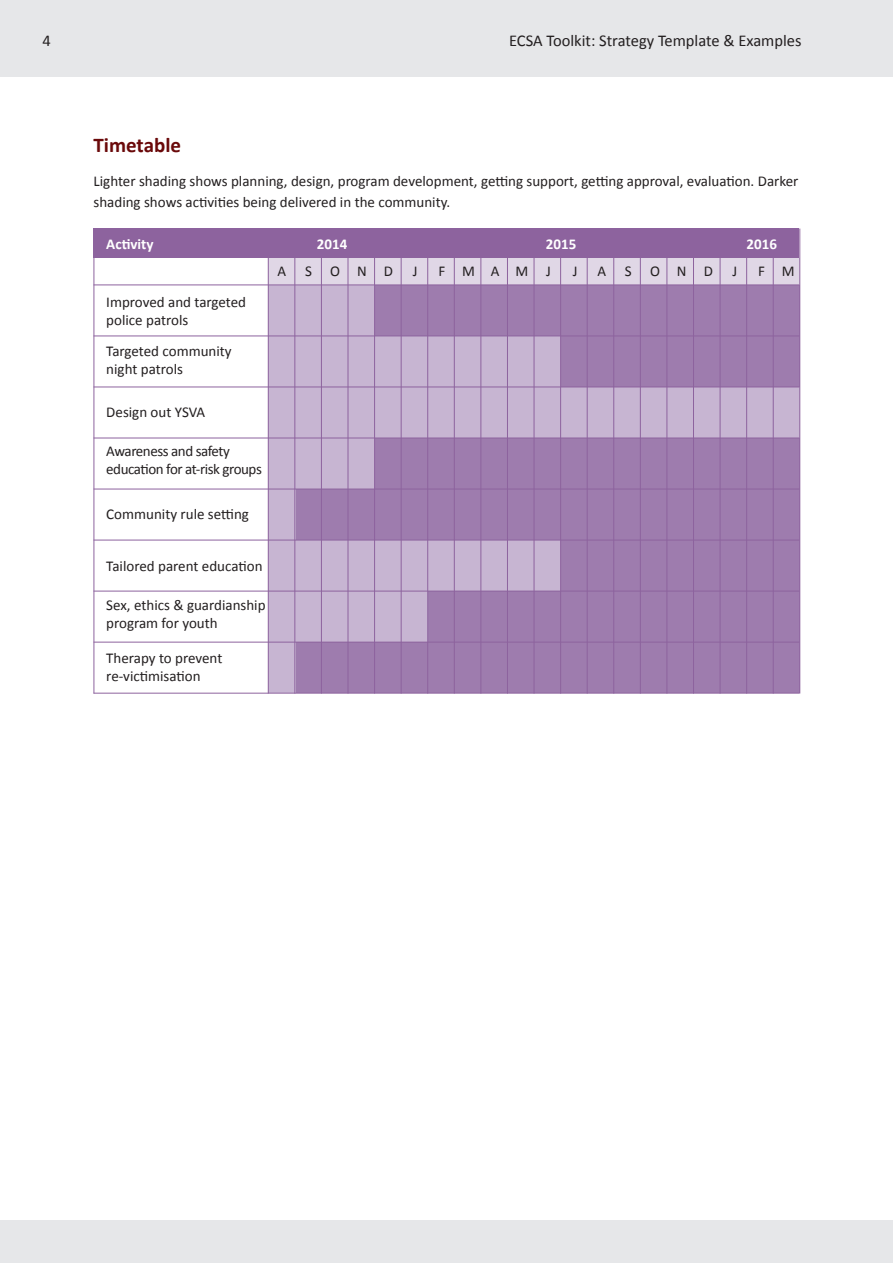
<style>
.page{position:relative;width:893px;height:1263px;background:#fff}
.page>*{position:absolute;margin:0;border:0;box-sizing:border-box;transform-origin:0 0}
.Body_Copy{font:700 21px "Calibri";color:#6a090a}
.t1{font:16.5px "Calibri";color:#231f20}
.Body_Copy-2{font:15px/18px "Calibri";color:#231f20}
.Body_Copy-3{font:15px/18px "Calibri";letter-spacing:-.03em;color:#231f20}
.Body_Copy-4{font:700 15px "Calibri";color:#fff}
</style>
<div class="page">
<div style="left:0;top:0;width:893px;height:77px;background:#e6e7e9"></div>
<div style="left:268px;top:285px;width:106px;height:51px;background:#c7b5d2"></div>
<div style="left:375px;top:285px;width:424px;height:51px;background:#9e7cae"></div>
<div style="left:560px;top:336px;width:239px;height:51px;background:#9e7cae"></div>
<div style="left:375px;top:438px;width:424px;height:51px;background:#9e7cae"></div>
<div style="left:295px;top:489px;width:504px;height:51px;background:#9e7cae"></div>
<div style="left:375px;top:540px;width:424px;height:51px;background:#9e7cae"></div>
<div style="left:375px;top:591px;width:424px;height:51px;background:#9e7cae"></div>
<div style="left:295px;top:642px;width:504px;height:51px;background:#9e7cae"></div>
<div style="left:268px;top:336px;width:292px;height:51px;background:#c7b5d2"></div>
<div style="left:268px;top:387px;width:531px;height:51px;background:#c7b5d2"></div>
<div style="left:268px;top:438px;width:106px;height:51px;background:#c7b5d2"></div>
<div style="left:268px;top:489px;width:27px;height:51px;background:#c7b5d2"></div>
<div style="left:268px;top:540px;width:292px;height:51px;background:#c7b5d2"></div>
<div style="left:268px;top:591px;width:159px;height:51px;background:#c7b5d2"></div>
<div style="left:268px;top:642px;width:27px;height:51px;background:#c7b5d2"></div>
<div style="left:268px;top:258px;width:531px;height:27px;background:#e0d7e6"></div>
<div style="left:94px;top:229px;width:705px;height:29px;background:#8d639e"></div>
<div style="left:0;top:1220px;width:893px;height:43px;background:#e6e7e9"></div>
<hr style="left:268px;top:229px;width:1px;height:464px;background:#8d639e">
<hr style="left:294px;top:229px;width:1px;height:464px;background:#8d639e">
<hr style="left:321px;top:229px;width:1px;height:464px;background:#8d639e">
<hr style="left:348px;top:229px;width:1px;height:464px;background:#8d639e">
<hr style="left:374px;top:229px;width:1px;height:464px;background:#8d639e">
<hr style="left:401px;top:229px;width:1px;height:464px;background:#8d639e">
<hr style="left:427px;top:229px;width:1px;height:464px;background:#8d639e">
<hr style="left:454px;top:229px;width:1px;height:464px;background:#8d639e">
<hr style="left:480px;top:229px;width:1px;height:464px;background:#8d639e">
<hr style="left:507px;top:229px;width:1px;height:464px;background:#8d639e">
<hr style="left:534px;top:229px;width:1px;height:464px;background:#8d639e">
<hr style="left:560px;top:229px;width:1px;height:464px;background:#8d639e">
<hr style="left:587px;top:229px;width:1px;height:464px;background:#8d639e">
<hr style="left:613px;top:229px;width:1px;height:464px;background:#8d639e">
<hr style="left:640px;top:229px;width:1px;height:464px;background:#8d639e">
<hr style="left:666px;top:229px;width:1px;height:464px;background:#8d639e">
<hr style="left:693px;top:229px;width:1px;height:464px;background:#8d639e">
<hr style="left:720px;top:229px;width:1px;height:464px;background:#8d639e">
<hr style="left:746px;top:229px;width:1px;height:464px;background:#8d639e">
<hr style="left:773px;top:229px;width:1px;height:464px;background:#8d639e">
<hr style="left:799px;top:229px;width:1px;height:464px;background:#8d639e">
<hr style="left:94px;top:229px;width:1px;height:464px;background:#8d639e">
<hr style="left:94px;top:285px;width:705px;height:1px;background:#8d639e">
<hr style="left:94px;top:336px;width:705px;height:1px;background:#8d639e">
<hr style="left:94px;top:387px;width:705px;height:1px;background:#8d639e">
<hr style="left:94px;top:438px;width:705px;height:1px;background:#8d639e">
<hr style="left:94px;top:489px;width:705px;height:1px;background:#8d639e">
<hr style="left:94px;top:540px;width:705px;height:1px;background:#8d639e">
<hr style="left:94px;top:591px;width:705px;height:1px;background:#8d639e">
<hr style="left:94px;top:642px;width:705px;height:1px;background:#8d639e">
<hr style="left:94px;top:693px;width:705px;height:1px;background:#8d639e">
<p class="t1" style="left:43px;top:29px;width:10px">4</p>
<p class="t1" style="left:509px;top:29px;width:294px">ECSA Toolkit: Strategy Template &amp; Examples</p>
<p class="Body_Copy" style="left:94px;top:130px;width:89px">Timetable</p>
<p class="Body_Copy-2" style="left:94px;top:170px;width:706px;line-height:21px">Lighter shading shows planning, design, program development, getting support, getting approval, evaluation. Darker shading shows activities being delivered in the community.</p>
<p class="Body_Copy-4" style="left:106px;top:233px;width:49px">Activity</p>
<p class="Body_Copy-4" style="left:317px;top:233px;width:32px">2014</p>
<p class="Body_Copy-4" style="left:546px;top:233px;width:32px">2015</p>
<p class="Body_Copy-4" style="left:746px;top:233px;width:32px">2016</p>
<p class="Body_Copy-2" style="left:106px;top:292px;width:141px">Improved and targeted police patrols</p>
<p class="Body_Copy-2" style="left:106px;top:341px;width:127px">Targeted community night patrols</p>
<p class="Body_Copy-2" style="left:106px;top:403px;width:101px">Design out YSVA</p>
<p class="Body_Copy-3" style="left:106px;top:442px;width:157px">Awareness and safety education for at-risk groups</p>
<p class="Body_Copy-2" style="left:106px;top:504px;width:144px">Community rule setting</p>
<p class="Body_Copy-2" style="left:106px;top:556px;width:158px">Tailored parent education</p>
<p class="Body_Copy-2" style="left:106px;top:596px;width:161px">Sex, ethics &amp; guardianship program for youth</p>
<p class="Body_Copy-2" style="left:106px;top:649px;width:118px">Therapy to prevent re-victimisation</p>
<p class="Body_Copy-2" style="left:278px;top:262px;width:10px">A</p>
<p class="Body_Copy-2" style="left:305px;top:262px;width:8px">S</p>
<p class="Body_Copy-2" style="left:330px;top:262px;width:11px">O</p>
<p class="Body_Copy-2" style="left:357px;top:262px;width:11px">N</p>
<p class="Body_Copy-2" style="left:384px;top:262px;width:11px">D</p>
<p class="Body_Copy-2" style="left:413px;top:262px;width:6px">J</p>
<p class="Body_Copy-2" style="left:438px;top:262px;width:8px">F</p>
<p class="Body_Copy-2" style="left:462px;top:262px;width:14px">M</p>
<p class="Body_Copy-2" style="left:491px;top:262px;width:10px">A</p>
<p class="Body_Copy-2" style="left:515px;top:262px;width:14px">M</p>
<p class="Body_Copy-2" style="left:546px;top:262px;width:6px">J</p>
<p class="Body_Copy-2" style="left:573px;top:262px;width:6px">J</p>
<p class="Body_Copy-2" style="left:597px;top:262px;width:10px">A</p>
<p class="Body_Copy-2" style="left:625px;top:262px;width:8px">S</p>
<p class="Body_Copy-2" style="left:650px;top:262px;width:11px">O</p>
<p class="Body_Copy-2" style="left:677px;top:262px;width:11px">N</p>
<p class="Body_Copy-2" style="left:704px;top:262px;width:11px">D</p>
<p class="Body_Copy-2" style="left:732px;top:262px;width:6px">J</p>
<p class="Body_Copy-2" style="left:758px;top:262px;width:8px">F</p>
<p class="Body_Copy-2" style="left:782px;top:262px;width:14px">M</p>
</div>
